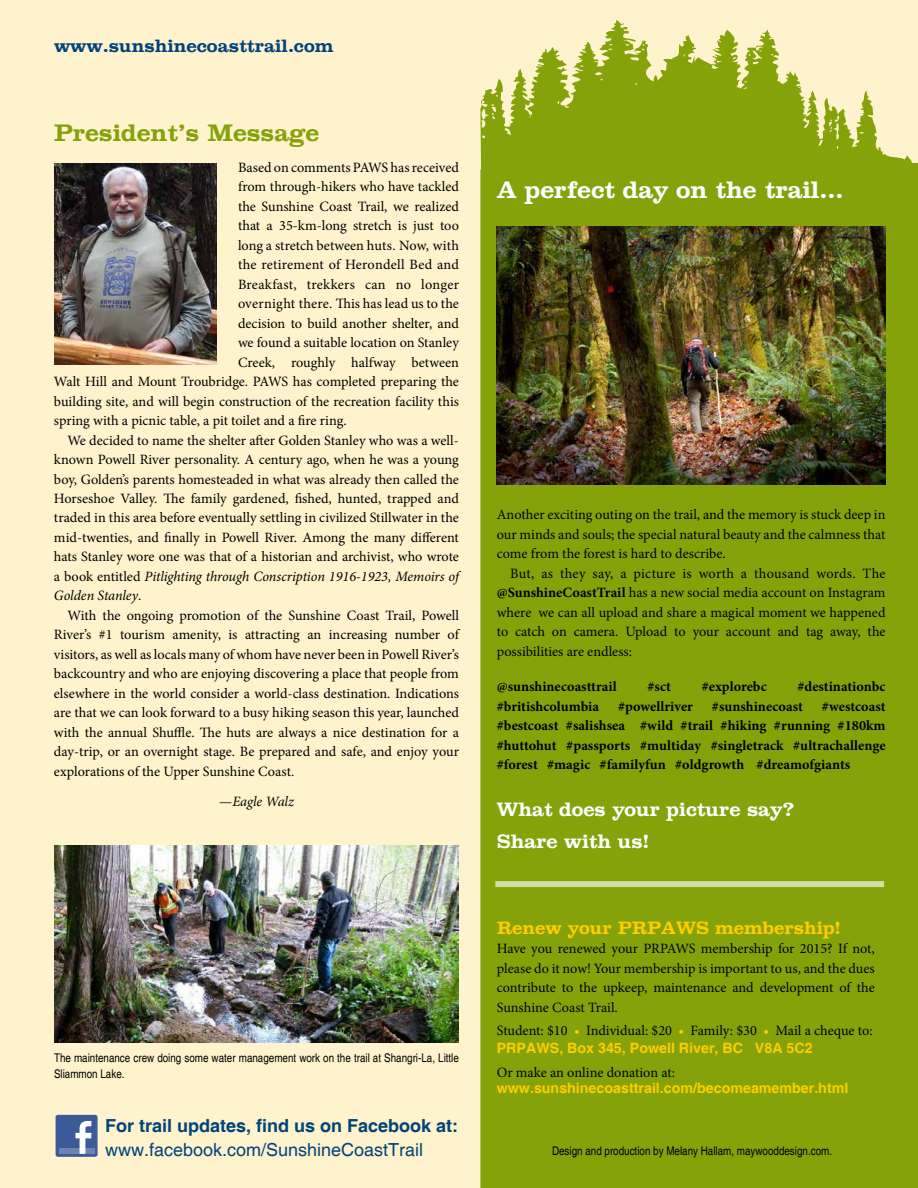
<style>
.page{position:relative;width:918px;height:1188px;background:#fff3cd}
.page>*{position:absolute;margin:0;border:0;box-sizing:border-box;transform-origin:0 0}
.t1{font:700 24px "Clarendon";color:#fff}
.t2{font:700 24px "Clarendon";color:#86a20b}
.t3{font:700 19.5px/32.1px "Clarendon";color:#fff}
.t4{font:700 18px "Helvetica";color:#00447a}
.t5{font:18px "Helvetica";color:#00447a}
.t6{font:700 18px "Clarendon";color:#ffcd00}
.t7{font:700 18px "Clarendon";color:#00447a}
.t8{font:14.25px/19.5px "Minion Pro";color:#000;text-align:justify}
.t9{font:700 14.25px/19.5px "Minion Pro";color:#000;text-align:justify}
.t10{font:italic 14.25px "Minion Pro";letter-spacing:-.01em;color:#000}
.t11{font:700 14.25px "Helvetica";color:#ffcd00}
.t12{font:condensed 12px/15.8px "Helvetica";color:#000}
.s1{font-style:normal}
.s2{font-weight:700}
.s3{color:#ffcd00}
</style>
<div class="page">
<svg style="left:480px;top:20px;width:438px;height:1168px;background:#8ea718"></svg>
<div style="left:56px;top:1115px;width:42px;height:42px;background:#3c5a98;border-radius:2px"></div>
<div style="left:59px;top:1148px;width:36px;height:6px;background:#6d84b3"></div>
<svg style="left:75px;top:1121px;width:16px;height:33px"></svg>
<img style="left:54px;top:164px;width:162px;height:201px">
<img style="left:497px;top:226px;width:389px;height:259px">
<div style="left:495px;top:881px;width:389px;height:6px;background:#d4dea8"></div>
<img style="left:54px;top:845px;width:405px;height:198px">
<p class="t7" style="left:54px;top:34px;width:281px">www.sunshinecoasttrail.com</p>
<h1 class="t2" style="left:54px;top:119px;width:267px">President’s Message</h1>
<p class="t8" style="left:238px;top:157px;width:223px">Based on comments PAWS has received</p>
<p class="t8" style="left:238px;top:177px;width:223px">from through-hikers who have tackled</p>
<p class="t8" style="left:238px;top:196px;width:223px">the Sunshine Coast Trail, we realized</p>
<p class="t8" style="left:238px;top:216px;width:222px">that a 35-km-long stretch is just too</p>
<p class="t8" style="left:238px;top:235px;width:223px">long a stretch between huts. Now, with</p>
<p class="t8" style="left:238px;top:255px;width:223px">the retirement of Herondell Bed and</p>
<p class="t8" style="left:238px;top:274px;width:222px">Breakfast, trekkers can no longer</p>
<p class="t8" style="left:238px;top:294px;width:222px">overnight there. This has lead us to the</p>
<p class="t8" style="left:238px;top:313px;width:222px">decision to build another shelter, and</p>
<p class="t8" style="left:238px;top:333px;width:223px">we found a suitable location on Stanley</p>
<p class="t8" style="left:238px;top:352px;width:223px">Creek, roughly halfway between</p>
<p class="t8" style="left:54px;top:372px;width:407px">Walt Hill and Mount Troubridge. PAWS has completed preparing the</p>
<p class="t8" style="left:54px;top:391px;width:407px">building site, and will begin construction of the recreation facility this</p>
<p class="t8" style="left:54px;top:411px;width:294px">spring with a picnic table, a pit toilet and a fire ring.</p>
<p class="t8" style="left:67px;top:430px;width:393px">We decided to name the shelter after Golden Stanley who was a well-</p>
<p class="t8" style="left:54px;top:450px;width:406px">known Powell River personality. A century ago, when he was a young</p>
<p class="t8" style="left:54px;top:469px;width:406px">boy, Golden’s parents homesteaded in what was already then called the</p>
<p class="t8" style="left:54px;top:489px;width:406px">Horseshoe Valley. The family gardened, fished, hunted, trapped and</p>
<p class="t8" style="left:54px;top:508px;width:406px">traded in this area before eventually settling in civilized Stillwater in the</p>
<p class="t8" style="left:54px;top:528px;width:407px">mid-twenties, and finally in Powell River. Among the many different</p>
<p class="t8" style="left:54px;top:547px;width:407px">hats Stanley wore one was that of a historian and archivist, who wrote</p>
<p class="t10" style="left:54px;top:567px;width:407px"><span class="s1">a book entitled</span> Pitlighting through Conscription 1916-1923, Memoirs of</p>
<p class="t10" style="left:54px;top:586px;width:89px">Golden Stanley<span class="s1">.</span></p>
<p class="t8" style="left:67px;top:606px;width:393px">With the ongoing promotion of the Sunshine Coast Trail, Powell</p>
<p class="t8" style="left:54px;top:625px;width:406px">River’s #1 tourism amenity, is attracting an increasing number of</p>
<p class="t8" style="left:54px;top:645px;width:406px">visitors, as well as locals many of whom have never been in Powell River’s</p>
<p class="t8" style="left:54px;top:664px;width:406px">backcountry and who are enjoying discovering a place that people from</p>
<p class="t8" style="left:54px;top:684px;width:407px">elsewhere in the world consider a world-class destination. Indications</p>
<p class="t8" style="left:54px;top:703px;width:407px">are that we can look forward to a busy hiking season this year, launched</p>
<p class="t8" style="left:54px;top:723px;width:406px">with the annual Shuffle. The huts are always a nice destination for a</p>
<p class="t8" style="left:54px;top:742px;width:407px">day-trip, or an overnight stage. Be prepared and safe, and enjoy your</p>
<p class="t8" style="left:54px;top:762px;width:242px">explorations of the Upper Sunshine Coast.</p>
<p class="t10" style="left:219px;top:792px;width:76px"><span class="s1">—</span>Eagle Walz</p>
<p class="t12" style="left:54px;top:1050px;width:406px">The maintenance crew doing some water management work on the trail at Shangri-La, Little<br>Sliammon Lake.</p>
<p class="t4" style="left:105px;top:1114px;width:355px">For trail updates, find us on Facebook at:</p>
<p class="t5" style="left:105px;top:1139px;width:320px">www.facebook.com/SunshineCoastTrail</p>
<h1 class="t1" style="left:497px;top:175px;width:348px">A perfect day on the trail...</h1>
<p class="t8" style="left:497px;top:505px;width:390px">Another exciting outing on the trail, and the memory is stuck deep in our minds and souls; the special natural beauty and the calmness that come from the forest is hard to describe.</p>
<p class="t8" style="left:497px;top:563px;width:390px;text-indent:13px">But, as they say, a picture is worth a thousand words. The <span class="s2">@SunshineCoastTrail</span> has a new social media account on Instagram where we can all upload and share a magical moment we happened to catch on camera. Upload to your account and tag away, the possibilities are endless:</p>
<p class="t9" style="left:497px;top:677px;width:122px">@sunshinecoasttrail</p>
<p class="t9" style="left:647px;top:677px;width:25px">#sct</p>
<p class="t9" style="left:702px;top:677px;width:66px">#explorebc</p>
<p class="t9" style="left:797px;top:677px;width:90px">#destinationbc</p>
<p class="t9" style="left:497px;top:696px;width:104px">#britishcolumbia</p>
<p class="t9" style="left:618px;top:696px;width:76px">#powellriver</p>
<p class="t9" style="left:712px;top:696px;width:92px">#sunshinecoast</p>
<p class="t9" style="left:497px;top:696px;width:390px;text-indent:325px">#westcoast #bestcoast #salishsea #wild #trail #hiking #running #180km #huttohut #passports #multiday #singletrack #ultrachallenge #forest #magic #familyfun #oldgrowth #dreamofgiants</p>
<h2 class="t3" style="left:497px;top:793px;width:299px">What does your picture say?<br>Share with us!</h2>
<p class="t6" style="left:497px;top:917px;width:345px">Renew your PRPAWS membership!</p>
<p class="t8" style="left:497px;top:939px;width:380px">Have you renewed your PRPAWS membership for 2015? If not, please do it now! Your membership is important to us, and the dues contribute to the upkeep, maintenance and development of the Sunshine Coast Trail.</p>
<p class="t8" style="left:497px;top:1020px;width:377px">Student: $10 <span class="s3">•</span> Individual: $20 <span class="s3">•</span> Family: $30 <span class="s3">•</span> Mail a cheque to:</p>
<p class="t11" style="left:497px;top:1039px;width:317px">PRPAWS, Box 345, Powell River, BC V8A 5C2</p>
<p class="t8" style="left:497px;top:1063px;width:180px">Or make an online donation at:</p>
<p class="t11" style="left:497px;top:1080px;width:353px">www.sunshinecoasttrail.com/becomeamember.html</p>
<p class="t12" style="left:552px;top:1143px;width:282px">Design and production by Melany Hallam, maywooddesign.com.</p>
</div>
